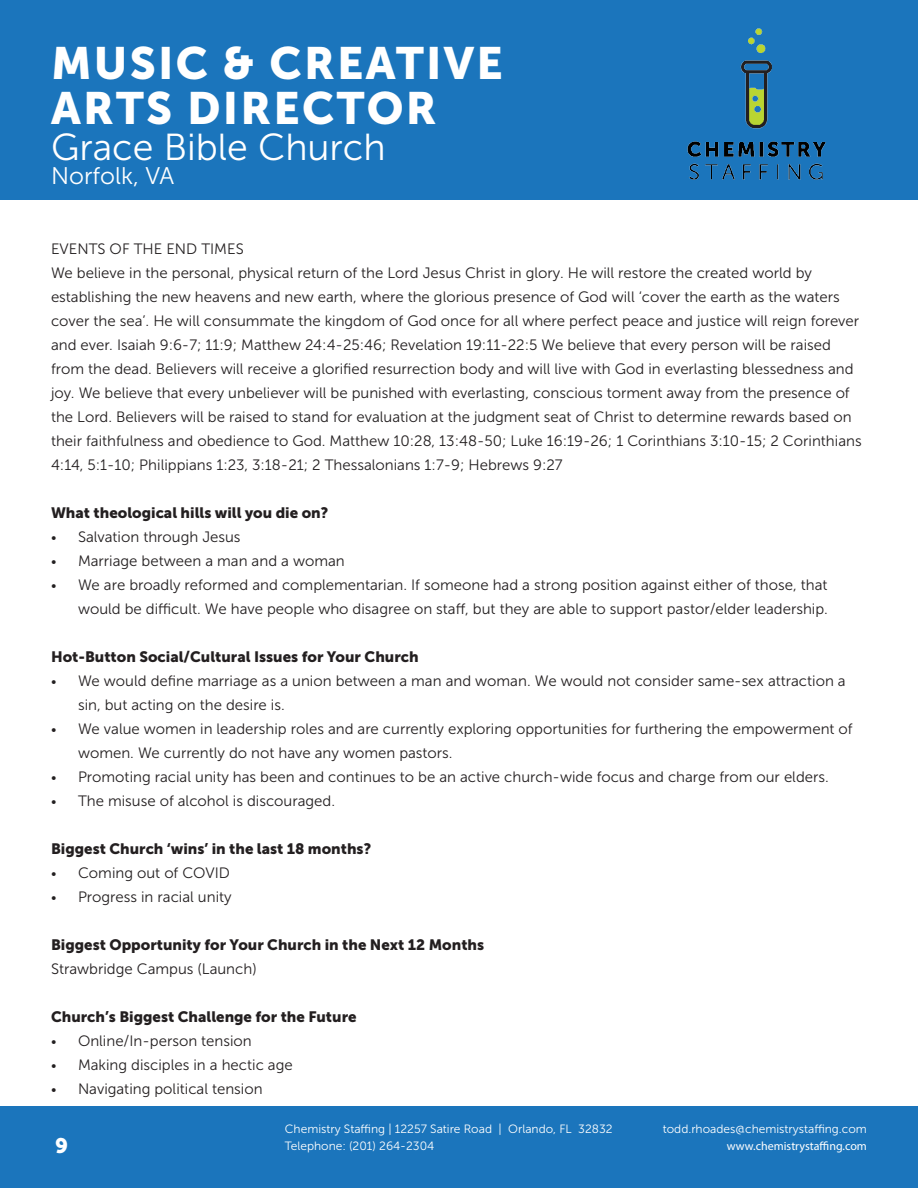
<style>
.page{position:relative;width:918px;height:1188px;background:#fff}
.page>*{position:absolute;margin:0;border:0;box-sizing:border-box;transform-origin:0 0}
.t1{font:45px/45px "Museo Sans 900";letter-spacing:.05em;color:#fff}
.t2{font:37.5px "Museo Sans 300";color:#fff}
.t3{font:24px "Museo Sans 300";color:#fff}
.t4{font:21px "Museo Sans 900";color:#fff}
.t5{font:15px/24px "Museo Sans 300";color:#231f20}
.t6{font:15px "Museo Sans 900";color:#231f20}
.t7{font:12px/16.5px "Museo Sans 300";color:#fff}
.t8{font:12px "Myriad Pro";color:#fff}
.s1{font-size:13.5px}
</style>
<div class="page">
<div style="left:0;top:1107px;width:918px;height:81px;background:#1b75bc"></div>
<div style="left:0;top:0;width:918px;height:200px;background:#1b75bc"></div>
<img style="left:633px;top:0;width:234px;height:193px">
<h1 class="t1" style="left:51px;top:40px;width:453px">MUSIC &amp; CREATIVE<br>ARTS DIRECTOR</h1>
<h2 class="t2" style="left:51px;top:127px;width:336px">Grace Bible Church</h2>
<h3 class="t3" style="left:51px;top:163px;width:125px">Norfolk, VA</h3>
<p class="t5" style="left:51px;top:237px;width:194px">EVENTS OF THE END TIMES</p>
<p class="t5" style="left:51px;top:261px;width:812px">We believe in the personal, physical return of the Lord Jesus Christ in glory. He will restore the created world by establishing the new heavens and new earth, where the glorious presence of God will ‘cover the earth as the waters cover the sea’. He will consummate the kingdom of God once for all where perfect peace and justice will reign forever and ever. Isaiah 9:6-7; 11:9; Matthew 24:4-25:46; Revelation 19:11-22:5 We believe that every person will be raised from the dead. Believers will receive a glorified resurrection body and will live with God in everlasting blessedness and joy. We believe that every unbeliever will be punished with everlasting, conscious torment away from the presence of the Lord. Believers will be raised to stand for evaluation at the judgment seat of Christ to determine rewards based on their faithfulness and obedience to God. Matthew 10:28, 13:48-50; Luke 16:19-26; 1 Corinthians 3:10-15; 2 Corinthians 4:14, 5:1-10; Philippians 1:23, 3:18-21; 2 Thessalonians 1:7-9; Hebrews 9:27</p>
<p class="t6" style="left:51px;top:504px;width:279px">What theological hills will you die on?</p>
<p class="t5" style="left:51px;top:525px;width:191px"><span class="s1">•</span> Salvation through Jesus</p>
<p class="t5" style="left:51px;top:549px;width:295px"><span class="s1">•</span> Marriage between a man and a woman</p>
<p class="t5" style="left:51px;top:573px;width:778px;text-align:right"><span class="s1">•</span> We are broadly reformed and complementarian. If someone had a strong position against either of those, that would be difficult. We have people who disagree on staff, but they are able to support pastor/elder leadership.</p>
<p class="t6" style="left:51px;top:648px;width:369px">Hot-Button Social/Cultural Issues for Your Church</p>
<p class="t5" style="left:78px;top:669px;width:769px;text-indent:-27px"><span class="s1">•</span> We would define marriage as a union between a man and woman. We would not consider same-sex attraction a sin, but acting on the desire is.</p>
<p class="t5" style="left:78px;top:717px;width:776px;text-indent:-27px"><span class="s1">•</span> We value women in leadership roles and are currently exploring opportunities for furthering the empowerment of women. We currently do not have any women pastors.</p>
<p class="t5" style="left:51px;top:765px;width:779px"><span class="s1">•</span> Promoting racial unity has been and continues to be an active church-wide focus and charge from our elders.</p>
<p class="t5" style="left:51px;top:789px;width:286px"><span class="s1">•</span> The misuse of alcohol is discouraged.</p>
<p class="t6" style="left:51px;top:840px;width:322px">Biggest Church ‘wins’ in the last 18 months?</p>
<p class="t5" style="left:51px;top:861px;width:181px"><span class="s1">•</span> Coming out of COVID</p>
<p class="t5" style="left:51px;top:885px;width:182px"><span class="s1">•</span> Progress in racial unity</p>
<p class="t6" style="left:51px;top:936px;width:435px">Biggest Opportunity for Your Church in the Next 12 Months</p>
<p class="t5" style="left:51px;top:957px;width:207px">Strawbridge Campus (Launch)</p>
<p class="t6" style="left:51px;top:1008px;width:307px">Church’s Biggest Challenge for the Future</p>
<p class="t5" style="left:51px;top:1029px;width:202px"><span class="s1">•</span> Online/In-person tension</p>
<p class="t5" style="left:51px;top:1053px;width:243px"><span class="s1">•</span> Making disciples in a hectic age</p>
<p class="t5" style="left:51px;top:1077px;width:213px"><span class="s1">•</span> Navigating political tension</p>
<h3 class="t4" style="left:55px;top:1133px;width:14px">9</h3>
<p class="t7" style="left:285px;top:1121px;width:329px">Chemistry Staffing | 12257 Satire Road | Orlando, FL 32832<br>Telephone: (201) 264-2304</p>
<p class="t7" style="left:663px;top:1121px;width:206px">todd.rhoades@chemistrystaffing.com</p>
<p class="t8" style="left:727px;top:1138px;width:142px">www.chemistrystaffing.com</p>
</div>
